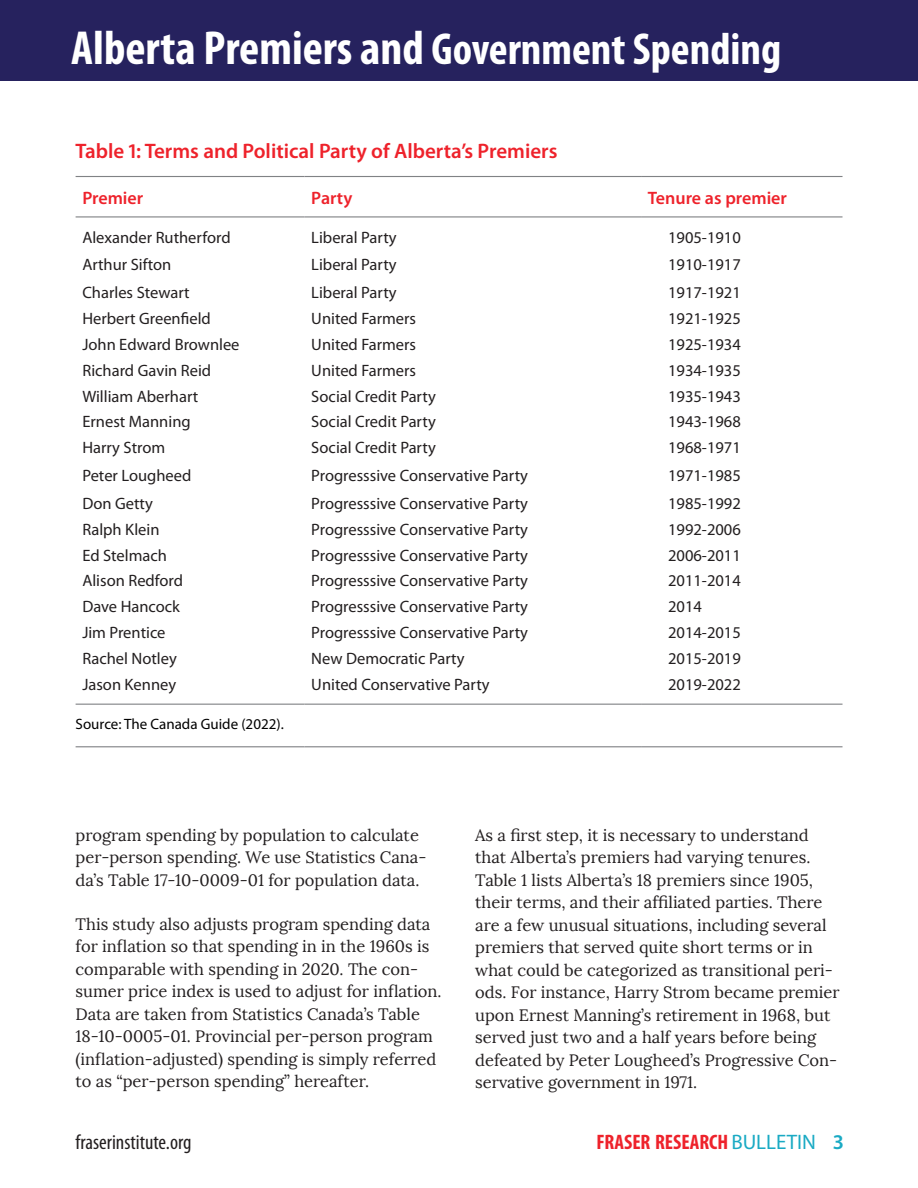
<style>
.page{position:relative;width:918px;height:1188px;background:#fff}
.page>*{position:absolute;margin:0;border:0;box-sizing:border-box;transform-origin:0 0}
.t1{font:700 condensed 48px "Myriad Pro";color:#fff}
.Table_head{font:600 21px "Myriad Pro";color:#ee222b}
.t2{font:700 condensed 21px "Myriad Pro";color:#ee222b}
.t3{font:condensed 21px "Myriad Pro";color:#231f20}
.table_head_2{font:600 18px "Myriad Pro";color:#ee222b}
.t4{font:16.5px/22.5px "Lora";color:#231f20}
.table_text{font:16.5px "Myriad Pro";color:#231f20}
.table_source{font:15px "Myriad Pro";color:#000}
.s1{font-size:45px}
.s2{font-weight:400;font-stretch:normal;color:#1aaac4}
.s3{font-weight:600;font-stretch:normal;color:#1aaac4}
</style>
<div class="page">
<div style="left:0;top:0;width:918px;height:81px;background:#26225e"></div>
<hr style="left:76px;top:704px;width:229px;height:1px;background:#808285">
<hr style="left:305px;top:704px;width:336px;height:1px;background:#808285">
<hr style="left:641px;top:704px;width:202px;height:1px;background:#808285">
<hr style="left:76px;top:746px;width:229px;height:1px;background:#808285">
<hr style="left:305px;top:746px;width:336px;height:1px;background:#808285">
<hr style="left:641px;top:746px;width:202px;height:1px;background:#808285">
<hr style="left:76px;top:176px;width:229px;height:1px;background:#808285">
<hr style="left:305px;top:176px;width:336px;height:1px;background:#808285">
<hr style="left:641px;top:176px;width:202px;height:1px;background:#808285">
<hr style="left:76px;top:216px;width:229px;height:1px;background:#808285">
<hr style="left:305px;top:216px;width:336px;height:1px;background:#808285">
<hr style="left:641px;top:216px;width:202px;height:1px;background:#808285">
<h1 class="t1" style="left:71px;top:18px;width:712px">Alberta Premiers and <span class="s1">Government Spending</span></h1>
<p class="Table_head" style="left:76px;top:137px;width:483px">Table 1: Terms and Political Party of Alberta’s Premiers</p>
<p class="table_head_2" style="left:82px;top:186px;width:62px">Premier</p>
<p class="table_head_2" style="left:311px;top:186px;width:43px">Party</p>
<p class="table_head_2" style="left:648px;top:186px;width:141px">Tenure as premier</p>
<p class="table_text" style="left:82px;top:227px;width:150px">Alexander Rutherford</p>
<p class="table_text" style="left:311px;top:227px;width:87px">Liberal Party</p>
<p class="table_text" style="left:668px;top:227px;width:74px">1905-1910</p>
<p class="table_text" style="left:82px;top:254px;width:91px">Arthur Sifton</p>
<p class="table_text" style="left:311px;top:254px;width:87px">Liberal Party</p>
<p class="table_text" style="left:668px;top:254px;width:74px">1910-1917</p>
<p class="table_text" style="left:82px;top:282px;width:109px">Charles Stewart</p>
<p class="table_text" style="left:311px;top:282px;width:87px">Liberal Party</p>
<p class="table_text" style="left:668px;top:282px;width:74px">1917-1921</p>
<p class="table_text" style="left:82px;top:308px;width:130px">Herbert Greenfield</p>
<p class="table_text" style="left:311px;top:308px;width:106px">United Farmers</p>
<p class="table_text" style="left:668px;top:308px;width:74px">1921-1925</p>
<p class="table_text" style="left:82px;top:334px;width:159px">John Edward Brownlee</p>
<p class="table_text" style="left:311px;top:334px;width:106px">United Farmers</p>
<p class="table_text" style="left:668px;top:334px;width:74px">1925-1934</p>
<p class="table_text" style="left:82px;top:360px;width:130px">Richard Gavin Reid</p>
<p class="table_text" style="left:311px;top:360px;width:106px">United Farmers</p>
<p class="table_text" style="left:668px;top:360px;width:74px">1934-1935</p>
<p class="table_text" style="left:82px;top:386px;width:117px">William Aberhart</p>
<p class="table_text" style="left:311px;top:386px;width:126px">Social Credit Party</p>
<p class="table_text" style="left:668px;top:386px;width:74px">1935-1943</p>
<p class="table_text" style="left:82px;top:412px;width:110px">Ernest Manning</p>
<p class="table_text" style="left:311px;top:412px;width:126px">Social Credit Party</p>
<p class="table_text" style="left:668px;top:412px;width:74px">1943-1968</p>
<p class="table_text" style="left:82px;top:438px;width:84px">Harry Strom</p>
<p class="table_text" style="left:311px;top:438px;width:126px">Social Credit Party</p>
<p class="table_text" style="left:668px;top:438px;width:74px">1968-1971</p>
<p class="table_text" style="left:82px;top:465px;width:111px">Peter Lougheed</p>
<p class="table_text" style="left:311px;top:465px;width:218px">Progresssive Conservative Party</p>
<p class="table_text" style="left:668px;top:465px;width:74px">1971-1985</p>
<p class="table_text" style="left:82px;top:493px;width:72px">Don Getty</p>
<p class="table_text" style="left:311px;top:493px;width:218px">Progresssive Conservative Party</p>
<p class="table_text" style="left:668px;top:493px;width:74px">1985-1992</p>
<p class="table_text" style="left:82px;top:519px;width:79px">Ralph Klein</p>
<p class="table_text" style="left:311px;top:519px;width:218px">Progresssive Conservative Party</p>
<p class="table_text" style="left:668px;top:519px;width:74px">1992-2006</p>
<p class="table_text" style="left:82px;top:545px;width:86px">Ed Stelmach</p>
<p class="table_text" style="left:311px;top:545px;width:218px">Progresssive Conservative Party</p>
<p class="table_text" style="left:668px;top:545px;width:74px">2006-2011</p>
<p class="table_text" style="left:82px;top:571px;width:102px">Alison Redford</p>
<p class="table_text" style="left:311px;top:571px;width:218px">Progresssive Conservative Party</p>
<p class="table_text" style="left:668px;top:571px;width:74px">2011-2014</p>
<p class="table_text" style="left:82px;top:597px;width:99px">Dave Hancock</p>
<p class="table_text" style="left:311px;top:597px;width:218px">Progresssive Conservative Party</p>
<p class="table_text" style="left:668px;top:597px;width:35px">2014</p>
<p class="table_text" style="left:82px;top:622px;width:85px">Jim Prentice</p>
<p class="table_text" style="left:311px;top:622px;width:218px">Progresssive Conservative Party</p>
<p class="table_text" style="left:668px;top:622px;width:74px">2014-2015</p>
<p class="table_text" style="left:82px;top:648px;width:96px">Rachel Notley</p>
<p class="table_text" style="left:311px;top:648px;width:155px">New Democratic Party</p>
<p class="table_text" style="left:668px;top:648px;width:74px">2015-2019</p>
<p class="table_text" style="left:82px;top:674px;width:95px">Jason Kenney</p>
<p class="table_text" style="left:311px;top:674px;width:180px">United Conservative Party</p>
<p class="table_text" style="left:668px;top:674px;width:74px">2019-2022</p>
<p class="table_source" style="left:76px;top:715px;width:210px">Source: The Canada Guide (2022).</p>
<p class="t4" style="left:76px;top:824px;width:352px">program spending by population to calculate per-person spending. We use Statistics Cana&shy;da’s Table 17-10-0009-01 for population data.</p>
<p class="t4" style="left:76px;top:913px;width:368px">This study also adjusts program spending data for inflation so that spending in in the 1960s is comparable with spending in 2020. The con&shy;sumer price index is used to adjust for inflation.<br>Data are taken from Statistics Canada’s Table 18-10-0005-01. Provincial per-person program (inflation-adjusted) spending is simply referred to as “per-person spending” hereafter.</p>
<p class="t4" style="left:475px;top:824px;width:366px">As a first step, it is necessary to understand that Alberta’s premiers had varying tenures.<br>Table 1 lists Alberta’s 18 premiers since 1905, their terms, and their affiliated parties. There are a few unusual situations, including several premiers that served quite short terms or in what could be categorized as transitional peri&shy;ods. For instance, Harry Strom became premier upon Ernest Manning’s retirement in 1968, but served just two and a half years before being defeated by Peter Lougheed’s Progressive Con&shy;servative government in 1971.</p>
<p class="t3" style="left:76px;top:1129px;width:117px">fraserinstitute.org</p>
<p class="t2" style="left:596px;top:1129px;width:249px">FRASER RESEARCH <span class="s2">BULLETIN</span> <span class="s3">3</span></p>
</div>
